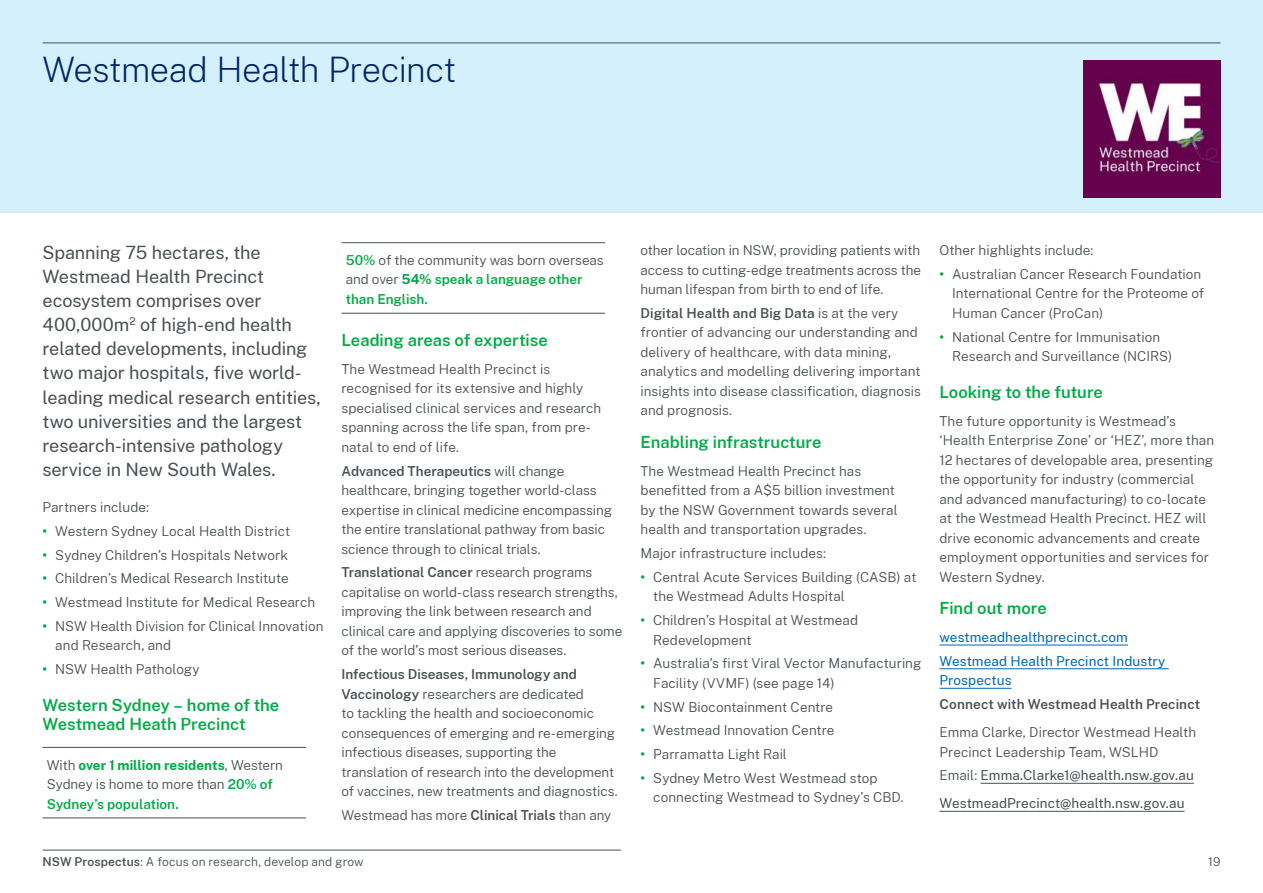
<style>
.page{position:relative;width:1263px;height:893px;background:#fff}
.page>*{position:absolute;margin:0;border:0;box-sizing:border-box;transform-origin:0 0}
.t1{font:200 34.5px "Public Sans";letter-spacing:-.02em;color:#002563}
.t2{font:18px/24px "Public Sans";letter-spacing:-.005em;color:#485053}
.t3{font:600 16.5px/19.5px "Public Sans";color:#00aa45}
.t4{font:300 13.5px/19.5px "Public Sans";color:#485053}
.t5{font:13.5px/28px "Public Sans";letter-spacing:.005em;color:#485053}
.t6{font:13.5px/23.7px "Public Sans";letter-spacing:.005em;color:#0069b4}
.t7{font:600 13.5px "Public Sans";letter-spacing:.01em;color:#485053}
.t8{font:300 12px "Public Sans";letter-spacing:.005em;color:#485053}
.s1{font-weight:700;color:#00aa45}
.s2{font-weight:600;color:#00aa45}
.s3{font-weight:600}
.s4{font-weight:300}
</style>
<div class="page">
<div style="left:0;top:0;width:1263px;height:213px;background:#d5f0fd"></div>
<hr style="left:43px;top:747px;width:263px;height:1px;background:#485053">
<hr style="left:43px;top:818px;width:263px;height:1px;background:#485053">
<hr style="left:341px;top:242px;width:264px;height:1px;background:#485053">
<hr style="left:341px;top:313px;width:264px;height:1px;background:#485053">
<hr style="left:939px;top:645px;width:189px;height:1px;background:#0069b4">
<hr style="left:939px;top:668px;width:230px;height:1px;background:#0069b4">
<hr style="left:939px;top:688px;width:72px;height:1px;background:#0069b4">
<hr style="left:980px;top:783px;width:214px;height:1px;background:#485053">
<hr style="left:939px;top:811px;width:245px;height:1px;background:#485053">
<img style="left:1083px;top:60px;width:137px;height:138px">
<hr style="left:43px;top:43px;width:1177px;height:1px;background:#485053">
<hr style="left:43px;top:850px;width:578px;height:1px;background:#485053">
<h1 class="t1" style="left:43px;top:54px;width:415px">Westmead Health Precinct</h1>
<p class="t2" style="left:43px;top:242px;width:280px">Spanning 75 hectares, the<br>Westmead Health Precinct ecosystem comprises over<br>400,000m<sup>2</sup> of high-end health related developments, including two major hospitals, five world&shy;leading medical research entities, two universities and the largest research-intensive pathology service in New South Wales.</p>
<p class="t4" style="left:43px;top:498px;width:108px">Partners include:</p>
<p class="t4" style="left:43px;top:522px;width:249px"><span class="s1">•</span> Western Sydney Local Health District</p>
<p class="t4" style="left:43px;top:545px;width:247px"><span class="s1">•</span> Sydney Children’s Hospitals Network</p>
<p class="t4" style="left:43px;top:569px;width:248px"><span class="s1">•</span> Children’s Medical Research Institute</p>
<p class="t4" style="left:43px;top:593px;width:274px"><span class="s1">•</span> Westmead Institute for Medical Research</p>
<p class="t4" style="left:55px;top:617px;width:270px;text-indent:-13px"><span class="s1">•</span> NSW Health Division for Clinical Innovation and Research, and</p>
<p class="t4" style="left:43px;top:660px;width:159px"><span class="s1">•</span> NSW Health Pathology</p>
<p class="t3" style="left:43px;top:694px;width:238px">Western Sydney – home of the<br>Westmead Heath Precinct</p>
<p class="t4" style="left:47px;top:755px;width:238px">With <span class="s1">over 1 million residents</span>, Western<br>Sydney is home to more than <span class="s2">20% of<br>Sydney’s population.</span></p>
<p class="t4" style="left:346px;top:251px;width:259px"><span class="s2">50%</span> of the community was born overseas and over <span class="s1">54%</span> <span class="s2">speak a language other than English.</span></p>
<p class="t3" style="left:341px;top:329px;width:208px">Leading areas of expertise</p>
<p class="t4" style="left:341px;top:360px;width:261px">The Westmead Health Precinct is recognised for its extensive and highly specialised clinical services and research spanning across the life span, from pre&shy;natal to end of life.</p>
<p class="t4" style="left:341px;top:461px;width:272px"><span class="s3">Advanced Therapeutics</span> will change healthcare, bringing together world-class expertise in clinical medicine encompassing the entire translational pathway from basic science through to clinical trials.</p>
<p class="t4" style="left:341px;top:563px;width:282px"><span class="s3">Translational Cancer</span> research programs capitalise on world-class research strengths, improving the link between research and clinical care and applying discoveries to some of the world’s most serious diseases.</p>
<p class="t4" style="left:341px;top:665px;width:278px"><span class="s3">Infectious Diseases, Immunology and Vaccinology</span> researchers are dedicated<br>to tackling the health and socioeconomic consequences of emerging and re-emerging infectious diseases, supporting the translation of research into the development of vaccines, new treatments and diagnostics.</p>
<p class="t4" style="left:341px;top:806px;width:271px">Westmead has more <span class="s3">Clinical Trials</span> than any</p>
<p class="t4" style="left:640px;top:241px;width:282px;text-align:justify">other location in NSW, providing patients with access to cutting-edge treatments across the human lifespan from birth to end of life.</p>
<p class="t4" style="left:640px;top:304px;width:282px"><span class="s3">Digital Health and Big Data</span> is at the very frontier of advancing our understanding and delivery of healthcare, with data mining, analytics and modelling delivering important insights into disease classification, diagnosis and prognosis.</p>
<p class="t3" style="left:640px;top:431px;width:183px">Enabling infrastructure</p>
<p class="t4" style="left:640px;top:461px;width:259px">The Westmead Health Precinct has benefitted from a A$5 billion investment by the NSW Government towards several health and transportation upgrades.</p>
<p class="t4" style="left:640px;top:544px;width:187px">Major infrastructure includes:</p>
<p class="t4" style="left:653px;top:567px;width:265px;text-indent:-13px"><span class="s1">•</span> Central Acute Services Building (CASB) at the Westmead Adults Hospital</p>
<p class="t4" style="left:653px;top:611px;width:206px;text-indent:-13px"><span class="s1">•</span> Children’s Hospital at Westmead<br>Redevelopment</p>
<p class="t4" style="left:653px;top:653px;width:270px;text-indent:-13px"><span class="s1">•</span> Australia’s first Viral Vector Manufacturing<br>Facility (VVMF) (see page 14)</p>
<p class="t4" style="left:640px;top:697px;width:194px"><span class="s1">•</span> NSW Biocontainment Centre</p>
<p class="t4" style="left:640px;top:721px;width:196px"><span class="s1">•</span> Westmead Innovation Centre</p>
<p class="t4" style="left:640px;top:745px;width:148px"><span class="s1">•</span> Parramatta Light Rail</p>
<p class="t4" style="left:653px;top:769px;width:252px;text-indent:-13px"><span class="s1">•</span> Sydney Metro West Westmead stop connecting Westmead to Sydney’s CBD.</p>
<p class="t4" style="left:939px;top:241px;width:155px">Other highlights include:</p>
<p class="t4" style="left:952px;top:265px;width:253px;text-indent:-13px"><span class="s1">•</span> Australian Cancer Research Foundation<br>International Centre for the Proteome of<br>Human Cancer (ProCan)</p>
<p class="t4" style="left:952px;top:327px;width:221px;text-indent:-13px"><span class="s1">•</span> National Centre for Immunisation<br>Research and Surveillance (NCIRS)</p>
<p class="t3" style="left:939px;top:381px;width:165px">Looking to the future</p>
<p class="t4" style="left:939px;top:411px;width:276px">The future opportunity is Westmead’s ‘Health Enterprise Zone’ or ‘HEZ’, more than 12 hectares of developable area, presenting the opportunity for industry (commercial and advanced manufacturing) to co-locate at the Westmead Health Precinct. HEZ will drive economic advancements and create employment opportunities and services for Western Sydney.</p>
<p class="t3" style="left:939px;top:597px;width:109px">Find out more</p>
<p class="t6" style="left:939px;top:626px;width:227px">westmeadhealthprecinct.com<br>Westmead Health Precinct Industry</p>
<p class="t6" style="left:939px;top:669px;width:74px">Prospectus</p>
<p class="t7" style="left:939px;top:694px;width:262px">Connect with Westmead Health Precinct</p>
<p class="t4" style="left:939px;top:723px;width:258px">Emma Clarke, Director Westmead Health<br>Precinct Leadership Team, WSLHD</p>
<p class="t5" style="left:939px;top:762px;width:256px"><span class="s4">Email:</span> Emma.Clarke1@health.nsw.gov.au<br>WestmeadPrecinct@health.nsw.gov.au</p>
<p class="t8" style="left:43px;top:856px;width:323px"><span class="s3">NSW Prospectus</span>: A focus on research, develop and grow</p>
<p class="t8" style="left:1208px;top:856px;width:14px">19</p>
</div>
